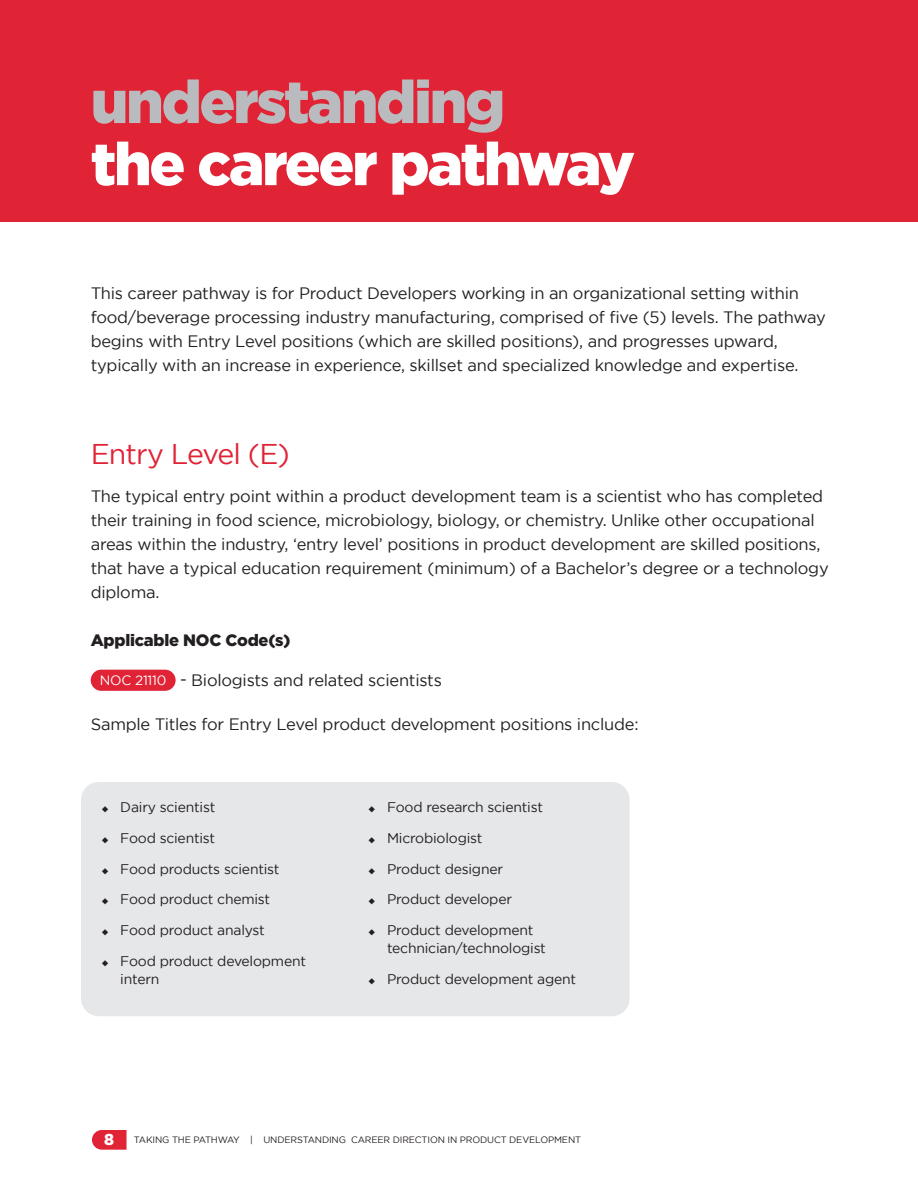
<style>
.page{position:relative;width:918px;height:1188px;background:#fff}
.page>*{position:absolute;margin:0;border:0;box-sizing:border-box;transform-origin:0 0}
.t1{font:900 59.7px "Gotham";letter-spacing:-.04em;color:#fff}
.t2{font:900 59.7px "Gotham";letter-spacing:-.04em;color:#babbbe}
.Headline{font:28.5px "Gotham";letter-spacing:-.03em;color:#e02436}
.Headline-2{font:16.5px/24px "Gotham";letter-spacing:-.015em;color:#231f20}
.t3{font:900 16.5px "Gotham";letter-spacing:-.015em;color:#231f20}
.t4{font:13.95px/18.1px "Gotham";letter-spacing:-.015em;color:#231f20}
.t5{font:13.5px "Gotham";letter-spacing:-.015em;color:#fff}
.t6{font:9.3px "Gotham";letter-spacing:-.015em;color:#231f20}
.s1{font-weight:900;font-size:15.75px;color:#fff}
</style>
<div class="page">
<div style="left:0;top:0;width:918px;height:222px;background:#e02436"></div>
<div style="left:91px;top:670px;width:85px;height:21px;background:#e02436;border-radius:11px"></div>
<div style="left:81px;top:782px;width:549px;height:234px;background:#e6e7e9;border-radius:18px"></div>
<svg style="left:92px;top:1130px;width:35px;height:20px"></svg>
<p class="t2" style="left:91px;top:67px;width:416px">understanding</p>
<p class="t1" style="left:91px;top:130px;width:546px">the career pathway</p>
<p class="Headline-2" style="left:91px;top:281px;width:737px">This career pathway is for Product Developers working in an organizational setting within food/beverage processing industry manufacturing, comprised of five (5) levels. The pathway begins with Entry Level positions (which are skilled positions), and progresses upward, typically with an increase in experience, skillset and specialized knowledge and expertise.</p>
<p class="Headline" style="left:91px;top:438px;width:201px">Entry Level (E)</p>
<p class="Headline-2" style="left:91px;top:484px;width:740px">The typical entry point within a product development team is a scientist who has completed their training in food science, microbiology, biology, or chemistry. Unlike other occupational areas within the industry, ‘entry level’ positions in product development are skilled positions, that have a typical education requirement (minimum) of a Bachelor’s degree or a technology diploma.</p>
<p class="t3" style="left:91px;top:630px;width:201px">Applicable NOC Code(s)</p>
<p class="t5" style="left:100px;top:673px;width:68px">NOC 21110</p>
<p class="Headline-2" style="left:180px;top:668px;width:263px">- Biologists and related scientists</p>
<p class="Headline-2" style="left:91px;top:712px;width:549px">Sample Titles for Entry Level product development positions include:</p>
<p class="t4" style="left:120px;top:798px;width:96px">Dairy scientist</p>
<p class="t4" style="left:120px;top:829px;width:96px">Food scientist</p>
<p class="t4" style="left:120px;top:859px;width:161px">Food products scientist</p>
<p class="t4" style="left:120px;top:890px;width:151px">Food product chemist</p>
<p class="t4" style="left:120px;top:921px;width:146px">Food product analyst</p>
<p class="t4" style="left:120px;top:951px;width:187px">Food product development intern</p>
<p class="t4" style="left:387px;top:798px;width:157px">Food research scientist</p>
<p class="t4" style="left:387px;top:829px;width:97px">Microbiologist</p>
<p class="t4" style="left:387px;top:859px;width:118px">Product designer</p>
<p class="t4" style="left:387px;top:890px;width:127px">Product developer</p>
<p class="t4" style="left:387px;top:921px;width:160px">Product development technician/technologist</p>
<p class="t4" style="left:387px;top:970px;width:191px">Product development agent</p>
<p class="t6" style="left:104px;top:1135px;width:478px"><span class="s1">8</span> TAKING THE PATHWAY | UNDERSTANDING CAREER DIRECTION IN PRODUCT DEVELOPMENT</p>
</div>
